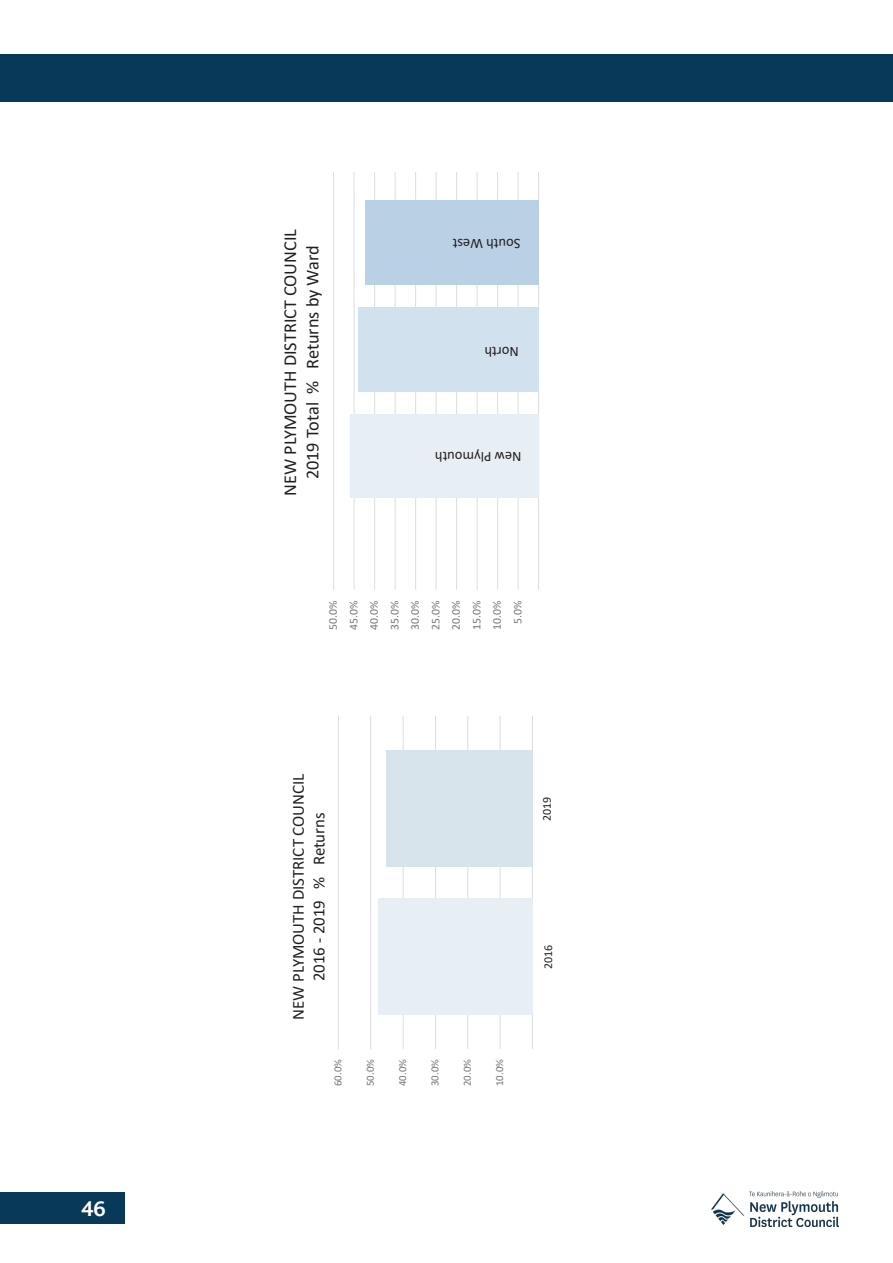
<style>
.page{position:relative;width:893px;height:1263px;background:#fff}
.page>*{position:absolute;margin:0;border:0;box-sizing:border-box;transform-origin:0 0}
.t1{font:22.5px "Bliss Bold Normal";color:#fff}
.t2{font:18.3px/22.4px "Calibri";letter-spacing:-.005em;color:#231f20;text-align:center}
.t3{font:16.95px/20.7px "Calibri";letter-spacing:-.005em;color:#231f20;text-align:center}
.t4{font:14.4px "Calibri";color:#231f20}
.t5{font:12px "Calibri";color:#231f20}
.t6{font:11.7px/20.5px "Calibri";color:#76787b;text-align:justify}
.t7{font:10.8px "Calibri";color:#76787b}
</style>
<div class="page">
<div style="left:0;top:54px;width:893px;height:47px;background:#093958"></div>
<div style="left:0;top:1191px;width:125px;height:32px;background:#093958"></div>
<img style="left:711px;top:1192px;width:128px;height:34px">
<hr style="left:532px;top:716px;width:1px;height:333px;background:#dcdddf">
<hr style="left:500px;top:716px;width:1px;height:333px;background:#dcdddf">
<hr style="left:467px;top:716px;width:1px;height:333px;background:#dcdddf">
<hr style="left:435px;top:716px;width:1px;height:333px;background:#dcdddf">
<hr style="left:403px;top:716px;width:1px;height:333px;background:#dcdddf">
<hr style="left:370px;top:716px;width:1px;height:333px;background:#dcdddf">
<hr style="left:338px;top:716px;width:1px;height:333px;background:#dcdddf">
<div style="left:378px;top:898px;width:154px;height:116px;background:#e8eff4"></div>
<div style="left:386px;top:751px;width:146px;height:116px;background:#d8e4ec"></div>
<hr style="left:538px;top:173px;width:1px;height:417px;background:#dcdddf">
<hr style="left:518px;top:173px;width:1px;height:417px;background:#dcdddf">
<hr style="left:497px;top:173px;width:1px;height:417px;background:#dcdddf">
<hr style="left:477px;top:173px;width:1px;height:417px;background:#dcdddf">
<hr style="left:456px;top:173px;width:1px;height:417px;background:#dcdddf">
<hr style="left:436px;top:173px;width:1px;height:417px;background:#dcdddf">
<hr style="left:415px;top:173px;width:1px;height:417px;background:#dcdddf">
<hr style="left:395px;top:173px;width:1px;height:417px;background:#dcdddf">
<hr style="left:374px;top:173px;width:1px;height:417px;background:#dcdddf">
<hr style="left:354px;top:173px;width:1px;height:417px;background:#dcdddf">
<hr style="left:333px;top:173px;width:1px;height:417px;background:#dcdddf">
<div style="left:350px;top:414px;width:189px;height:84px;background:#e8eff4"></div>
<div style="left:358px;top:307px;width:181px;height:84px;background:#d2e1ee"></div>
<div style="left:365px;top:201px;width:174px;height:84px;background:#b9d0e5"></div>
<h1 class="t1" style="left:81px;top:1197px;width:26px">46</h1>
<p class="t2" style="left:278px;top:496px;width:268px;rotate:-90deg">NEW PLYMOUTH DISTRICT COUNCIL<br>2019 Total % Returns by Ward</p>
<p class="t4" style="left:520px;top:254px;width:69px;rotate:-180deg">South West</p>
<p class="t4" style="left:519px;top:362px;width:36px;rotate:-180deg">North</p>
<p class="t4" style="left:521px;top:467px;width:88px;rotate:-180deg">New Plymouth</p>
<p class="t6" style="left:322px;top:630px;width:31px;rotate:-90deg">50.0% 45.0% 40.0% 35.0% 30.0% 25.0% 20.0% 15.0% 10.0%</p>
<p class="t6" style="left:507px;top:624px;width:25px;rotate:-90deg">5.0%</p>
<p class="t3" style="left:287px;top:1020px;width:248px;rotate:-90deg">NEW PLYMOUTH DISTRICT COUNCIL<br>2016 - 2019 % Returns</p>
<p class="t7" style="left:330px;top:1086px;width:28px;rotate:-90deg">60.0%</p>
<p class="t7" style="left:363px;top:1086px;width:28px;rotate:-90deg">50.0%</p>
<p class="t7" style="left:395px;top:1086px;width:28px;rotate:-90deg">40.0%</p>
<p class="t7" style="left:427px;top:1086px;width:28px;rotate:-90deg">30.0%</p>
<p class="t7" style="left:460px;top:1086px;width:28px;rotate:-90deg">20.0%</p>
<p class="t7" style="left:492px;top:1086px;width:28px;rotate:-90deg">10.0%</p>
<p class="t5" style="left:539px;top:821px;width:26px;rotate:-90deg">2019</p>
<p class="t5" style="left:540px;top:969px;width:26px;rotate:-90deg">2016</p>
</div>
